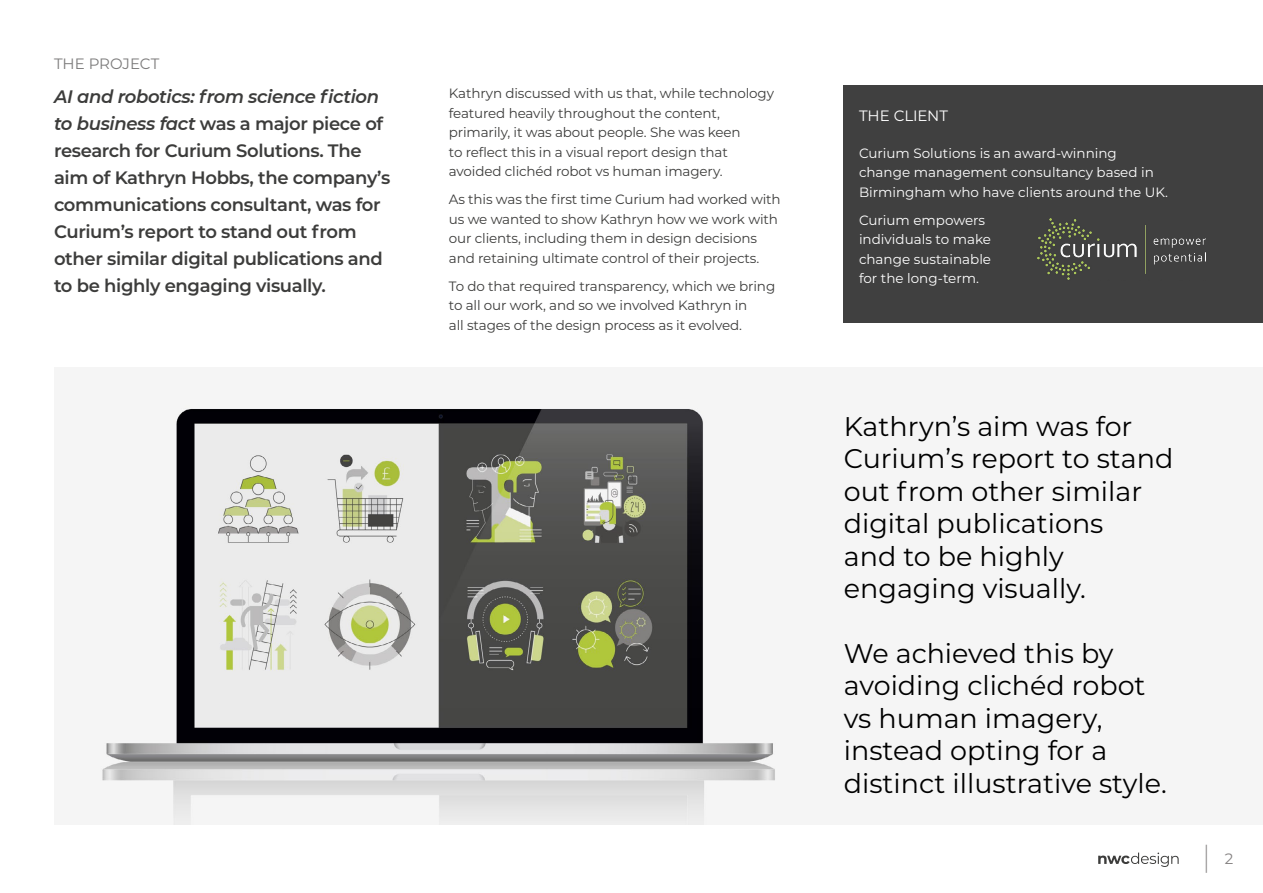
<style>
.page{position:relative;width:1263px;height:893px;background:#fff}
.page>*{position:absolute;margin:0;border:0;box-sizing:border-box;transform-origin:0 0}
.t1{font:200 30px "Montserrat";color:#858282}
.t2{font:27px/32.4px "Montserrat";color:#000}
.t3{font:600 18px/27px "Montserrat";letter-spacing:-.02em;color:#3c3c3b}
.t4{font:15px "Montserrat";letter-spacing:-.005em;color:#7c7b7b}
.t5{font:15px "Montserrat";letter-spacing:-.01em;color:#fff}
.t6{font:13.5px/19.5px "Montserrat";letter-spacing:-.01em;color:#3c3c3b}
.t7{font:13.5px/19.5px "Montserrat";color:#fff}
.s1{font-style:italic}
.s2{font-weight:400;font-size:15px}
</style>
<div class="page">
<div style="left:54px;top:367px;width:1209px;height:458px;background:#f5f5f5"></div>
<img style="left:102px;top:409px;width:673px;height:410px">
<div style="left:844px;top:85px;width:419px;height:238px;background:#404040"></div>
<svg style="left:1098px;top:853px;width:81px;height:14px"></svg>
<img style="left:1037px;top:219px;width:168px;height:61px">
<p class="t4" style="left:54px;top:53px;width:107px">THE PROJECT</p>
<p class="t3" style="left:54px;top:82px;width:338px"><span class="s1">AI and robotics: from science fiction to business fact</span> was a major piece of research for Curium Solutions. The aim of Kathryn Hobbs, the company’s communications consultant, was for Curium’s report to stand out from other similar digital publications and to be highly engaging visually.</p>
<p class="t6" style="left:449px;top:83px;width:327px">Kathryn discussed with us that, while technology featured heavily throughout the content, primarily, it was about people. She was keen<br>to reflect this in a visual report design that avoided clichéd robot vs human imagery.</p>
<p class="t6" style="left:449px;top:189px;width:333px">As this was the first time Curium had worked with us we wanted to show Kathryn how we work with our clients, including them in design decisions and retaining ultimate control of their projects.</p>
<p class="t6" style="left:449px;top:276px;width:328px">To do that required transparency, which we bring to all our work, and so we involved Kathryn in<br>all stages of the design process as it evolved.</p>
<p class="t5" style="left:859px;top:105px;width:91px">THE CLIENT</p>
<p class="t7" style="left:859px;top:143px;width:311px">Curium Solutions is an award-winning change management consultancy based in<br>Birmingham who have clients around the UK.</p>
<p class="t7" style="left:859px;top:210px;width:134px">Curium empowers individuals to make change sustainable for the long-term.</p>
<h2 class="t2" style="left:844px;top:409px;width:331px">Kathryn’s aim was for<br>Curium’s report to stand out from other similar digital publications<br>and to be highly engaging visually.</h2>
<h2 class="t2" style="left:844px;top:636px;width:325px">We achieved this by avoiding clichéd robot vs human imagery, instead opting for a distinct illustrative style.</h2>
<h1 class="t1" style="left:1202px;top:836px;width:33px">| <span class="s2">2</span></h1>
</div>
